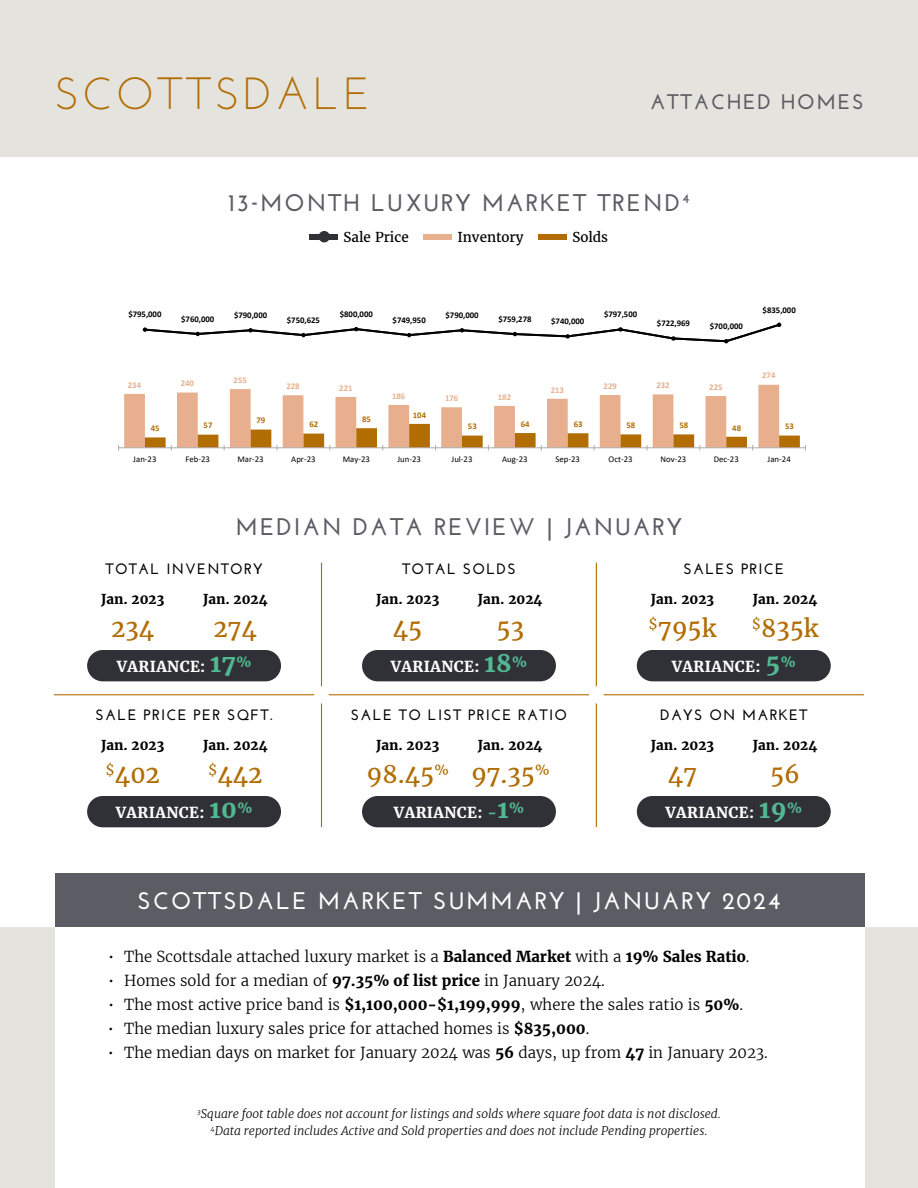
<style>
.page{position:relative;width:918px;height:1188px;background:#fff}
.page>*{position:absolute;margin:0;border:0;box-sizing:border-box;transform-origin:0 0}
.t1{font:45px "Josefin Sans";letter-spacing:.08em;color:#b16d03}
.t2{font:700 24px "Josefin Sans";letter-spacing:.08em;color:#5c5c65}
.t3{font:24px "Merriweather";color:#b16d03}
.t4{font:700 24px "Josefin Sans";letter-spacing:.08em;color:#fff}
.t5{font:700 21px "Josefin Sans";letter-spacing:.08em;color:#5c5c65}
.t6{font:300 15px "Merriweather";color:#000}
.t7{font:700 15px "Josefin Sans";letter-spacing:.08em;color:#000}
.t8{font:700 15px "Merriweather";letter-spacing:.025em;color:#fff}
.t9{font:700 13.5px "Merriweather";color:#000}
.t10{font:13.5px "Merriweather";color:#000}
.t11{font:italic 300 12px/16.5px "Merriweather";color:#000;text-align:center}
.t12{font:700 8.7px "Calibri";color:#000}
.t13{font:8.7px "Calibri";color:#000}
.t14{font:700 8.7px "Calibri";color:#e7af8d}
.t15{font:700 8.7px "Calibri";color:#b26d01}
.s1{font-size:24px;color:#51b991}
.s2{color:#51b991}
.s3{font-weight:700}
</style>
<div class="page">
<div style="left:0;top:0;width:918px;height:158px;background:#e5e3dd"></div>
<div style="left:0;top:927px;width:918px;height:261px;background:#e5e3dd"></div>
<div style="left:55px;top:925px;width:810px;height:263px;background:#fff"></div>
<div style="left:55px;top:873px;width:810px;height:54px;background:#5c5c65"></div>
<svg style="left:118px;top:322px;width:688px;height:129px"></svg>
<div style="left:539px;top:234px;width:28px;height:6px;background:#b16d03"></div>
<div style="left:310px;top:234px;width:28px;height:6px;background:#303037"></div>
<div style="left:319px;top:231px;width:11px;height:11px;background:#303037;border-radius:50%"></div>
<div style="left:424px;top:234px;width:28px;height:6px;background:#e7af8e"></div>
<hr style="left:54px;top:694px;width:260px;height:1px;background:#b16d03">
<hr style="left:321px;top:563px;width:1px;height:123px;background:#b16d03">
<hr style="left:321px;top:704px;width:1px;height:123px;background:#b16d03">
<hr style="left:596px;top:563px;width:1px;height:123px;background:#b16d03">
<hr style="left:596px;top:704px;width:1px;height:123px;background:#b16d03">
<hr style="left:329px;top:694px;width:260px;height:1px;background:#b16d03">
<hr style="left:604px;top:694px;width:260px;height:1px;background:#b16d03">
<div style="left:87px;top:650px;width:194px;height:31px;background:#303037;border-radius:16px"></div>
<div style="left:362px;top:650px;width:194px;height:31px;background:#303037;border-radius:16px"></div>
<div style="left:637px;top:650px;width:194px;height:31px;background:#303037;border-radius:16px"></div>
<div style="left:637px;top:796px;width:194px;height:31px;background:#303037;border-radius:16px"></div>
<div style="left:362px;top:796px;width:194px;height:31px;background:#303037;border-radius:16px"></div>
<div style="left:87px;top:796px;width:194px;height:31px;background:#303037;border-radius:16px"></div>
<h1 class="t1" style="left:54px;top:65px;width:318px">SCOTTSDALE</h1>
<h3 class="t5" style="left:650px;top:89px;width:215px">ATTACHED HOMES</h3>
<h2 class="t2" style="left:228px;top:189px;width:463px">13-MONTH LUXURY MARKET TREND<sup>4</sup></h2>
<p class="t10" style="left:343px;top:228px;width:67px">Sale Price</p>
<p class="t10" style="left:457px;top:228px;width:68px">Inventory</p>
<p class="t10" style="left:572px;top:228px;width:37px">Solds</p>
<p class="t12" style="left:128px;top:308px;width:35px">$795,000</p>
<p class="t12" style="left:181px;top:313px;width:35px">$760,000</p>
<p class="t12" style="left:234px;top:309px;width:35px">$790,000</p>
<p class="t12" style="left:287px;top:314px;width:35px">$750,625</p>
<p class="t12" style="left:340px;top:308px;width:35px">$800,000</p>
<p class="t12" style="left:393px;top:314px;width:35px">$749,950</p>
<p class="t12" style="left:446px;top:309px;width:35px">$790,000</p>
<p class="t12" style="left:498px;top:313px;width:35px">$759,278</p>
<p class="t12" style="left:551px;top:315px;width:35px">$740,000</p>
<p class="t12" style="left:604px;top:308px;width:35px">$797,500</p>
<p class="t12" style="left:657px;top:317px;width:35px">$722,969</p>
<p class="t12" style="left:710px;top:320px;width:35px">$700,000</p>
<p class="t12" style="left:763px;top:303px;width:35px">$835,000</p>
<p class="t14" style="left:128px;top:379px;width:15px">234</p>
<p class="t14" style="left:181px;top:377px;width:15px">240</p>
<p class="t14" style="left:234px;top:374px;width:15px">255</p>
<p class="t14" style="left:286px;top:380px;width:15px">228</p>
<p class="t14" style="left:339px;top:382px;width:15px">221</p>
<p class="t14" style="left:392px;top:390px;width:15px">186</p>
<p class="t14" style="left:445px;top:392px;width:15px">176</p>
<p class="t14" style="left:498px;top:391px;width:15px">182</p>
<p class="t14" style="left:551px;top:383px;width:15px">213</p>
<p class="t14" style="left:604px;top:380px;width:15px">229</p>
<p class="t14" style="left:656px;top:379px;width:15px">232</p>
<p class="t14" style="left:709px;top:381px;width:15px">225</p>
<p class="t14" style="left:762px;top:369px;width:15px">274</p>
<p class="t15" style="left:151px;top:422px;width:10px">45</p>
<p class="t15" style="left:204px;top:419px;width:10px">57</p>
<p class="t15" style="left:257px;top:414px;width:10px">79</p>
<p class="t15" style="left:309px;top:418px;width:10px">62</p>
<p class="t15" style="left:362px;top:413px;width:10px">85</p>
<p class="t15" style="left:413px;top:409px;width:15px">104</p>
<p class="t15" style="left:468px;top:420px;width:10px">53</p>
<p class="t15" style="left:521px;top:418px;width:10px">64</p>
<p class="t15" style="left:574px;top:418px;width:10px">63</p>
<p class="t15" style="left:627px;top:419px;width:10px">58</p>
<p class="t15" style="left:679px;top:419px;width:10px">58</p>
<p class="t15" style="left:732px;top:421px;width:10px">48</p>
<p class="t15" style="left:785px;top:420px;width:10px">53</p>
<p class="t13" style="left:133px;top:453px;width:25px">Jan-23</p>
<p class="t13" style="left:185px;top:453px;width:26px">Feb-23</p>
<p class="t13" style="left:237px;top:453px;width:28px">Mar-23</p>
<p class="t13" style="left:291px;top:453px;width:26px">Apr-23</p>
<p class="t13" style="left:343px;top:453px;width:29px">May-23</p>
<p class="t13" style="left:397px;top:453px;width:25px">Jun-23</p>
<p class="t13" style="left:452px;top:453px;width:22px">Jul-23</p>
<p class="t13" style="left:502px;top:453px;width:27px">Aug-23</p>
<p class="t13" style="left:555px;top:453px;width:26px">Sep-23</p>
<p class="t13" style="left:609px;top:453px;width:26px">Oct-23</p>
<p class="t13" style="left:661px;top:453px;width:27px">Nov-23</p>
<p class="t13" style="left:714px;top:453px;width:27px">Dec-23</p>
<p class="t13" style="left:768px;top:453px;width:25px">Jan-24</p>
<h2 class="t2" style="left:236px;top:512px;width:448px">MEDIAN DATA REVIEW | JANUARY</h2>
<p class="t7" style="left:106px;top:560px;width:159px">TOTAL INVENTORY</p>
<p class="t7" style="left:402px;top:560px;width:115px">TOTAL SOLDS</p>
<p class="t7" style="left:683px;top:560px;width:102px">SALES PRICE</p>
<p class="t9" style="left:101px;top:590px;width:65px">Jan. 2023</p>
<p class="t9" style="left:203px;top:590px;width:66px">Jan. 2024</p>
<p class="t9" style="left:376px;top:590px;width:65px">Jan. 2023</p>
<p class="t9" style="left:478px;top:590px;width:66px">Jan. 2024</p>
<p class="t9" style="left:651px;top:590px;width:65px">Jan. 2023</p>
<p class="t9" style="left:753px;top:590px;width:66px">Jan. 2024</p>
<h2 class="t3" style="left:111px;top:613px;width:45px">234</h2>
<h2 class="t3" style="left:214px;top:613px;width:45px">274</h2>
<h2 class="t3" style="left:393px;top:613px;width:31px">45</h2>
<h2 class="t3" style="left:497px;top:613px;width:29px">53</h2>
<h2 class="t3" style="left:649px;top:613px;width:69px"><sup>$</sup>795k</h2>
<h2 class="t3" style="left:752px;top:613px;width:68px"><sup>$</sup>835k</h2>
<p class="t8" style="left:117px;top:657px;width:136px">VARIANCE: <span class="s1">17</span><sup>%</sup></p>
<p class="t8" style="left:391px;top:657px;width:138px">VARIANCE: <span class="s1">18</span><sup>%</sup></p>
<p class="t8" style="left:672px;top:657px;width:125px">VARIANCE: <span class="s1">5</span><sup>%</sup></p>
<p class="t7" style="left:96px;top:706px;width:178px">SALE PRICE PER SQFT.</p>
<p class="t7" style="left:351px;top:706px;width:218px">SALE TO LIST PRICE RATIO</p>
<p class="t7" style="left:660px;top:706px;width:149px">DAYS ON MARKET</p>
<p class="t9" style="left:101px;top:736px;width:65px">Jan. 2023</p>
<p class="t9" style="left:203px;top:736px;width:66px">Jan. 2024</p>
<p class="t9" style="left:376px;top:736px;width:65px">Jan. 2023</p>
<p class="t9" style="left:478px;top:736px;width:66px">Jan. 2024</p>
<p class="t9" style="left:651px;top:736px;width:65px">Jan. 2023</p>
<p class="t9" style="left:753px;top:736px;width:66px">Jan. 2024</p>
<h2 class="t3" style="left:106px;top:759px;width:56px"><sup>$</sup>402</h2>
<h2 class="t3" style="left:208px;top:759px;width:56px"><sup>$</sup>442</h2>
<p class="t8" style="left:116px;top:803px;width:138px">VARIANCE: <span class="s1">10</span><sup>%</sup></p>
<h2 class="t3" style="left:367px;top:759px;width:184px">98.45<sup>%</sup> 97.35<sup>%</sup></h2>
<p class="t8" style="left:394px;top:803px;width:132px">VARIANCE: <span class="s2">-</span><span class="s1">1</span><sup>%</sup></p>
<h2 class="t3" style="left:668px;top:759px;width:31px">47</h2>
<h2 class="t3" style="left:770px;top:759px;width:32px">56</h2>
<p class="t8" style="left:665px;top:803px;width:138px">VARIANCE: <span class="s1">19</span><sup>%</sup></p>
<h2 class="t4" style="left:138px;top:887px;width:644px">SCOTTSDALE MARKET SUMMARY | JANUARY 2024</h2>
<p class="t6" style="left:108px;top:947px;width:643px">• The Scottsdale attached luxury market is a <span class="s3">Balanced Market</span> with a <span class="s3">19% Sales Ratio</span>.</p>
<p class="t6" style="left:108px;top:971px;width:498px">• Homes sold for a median of <span class="s3">97.35% of list price</span> in January 2024.</p>
<p class="t6" style="left:108px;top:995px;width:637px">• The most active price band is <span class="s3">$1,100,000-$1,199,999</span>, where the sales ratio is <span class="s3">50%</span>.</p>
<p class="t6" style="left:108px;top:1019px;width:483px">• The median luxury sales price for attached homes is <span class="s3">$835,000</span>.</p>
<p class="t6" style="left:108px;top:1043px;width:661px">• The median days on market for January 2024 was <span class="s3">56</span> days, up from <span class="s3">47</span> in January 2023.</p>
<p class="t11" style="left:197px;top:1106px;width:525px"><sup>3</sup>Square foot table does not account for listings and solds where square foot data is not disclosed.<br><sup>4</sup>Data reported includes Active and Sold properties and does not include Pending properties.</p>
</div>
